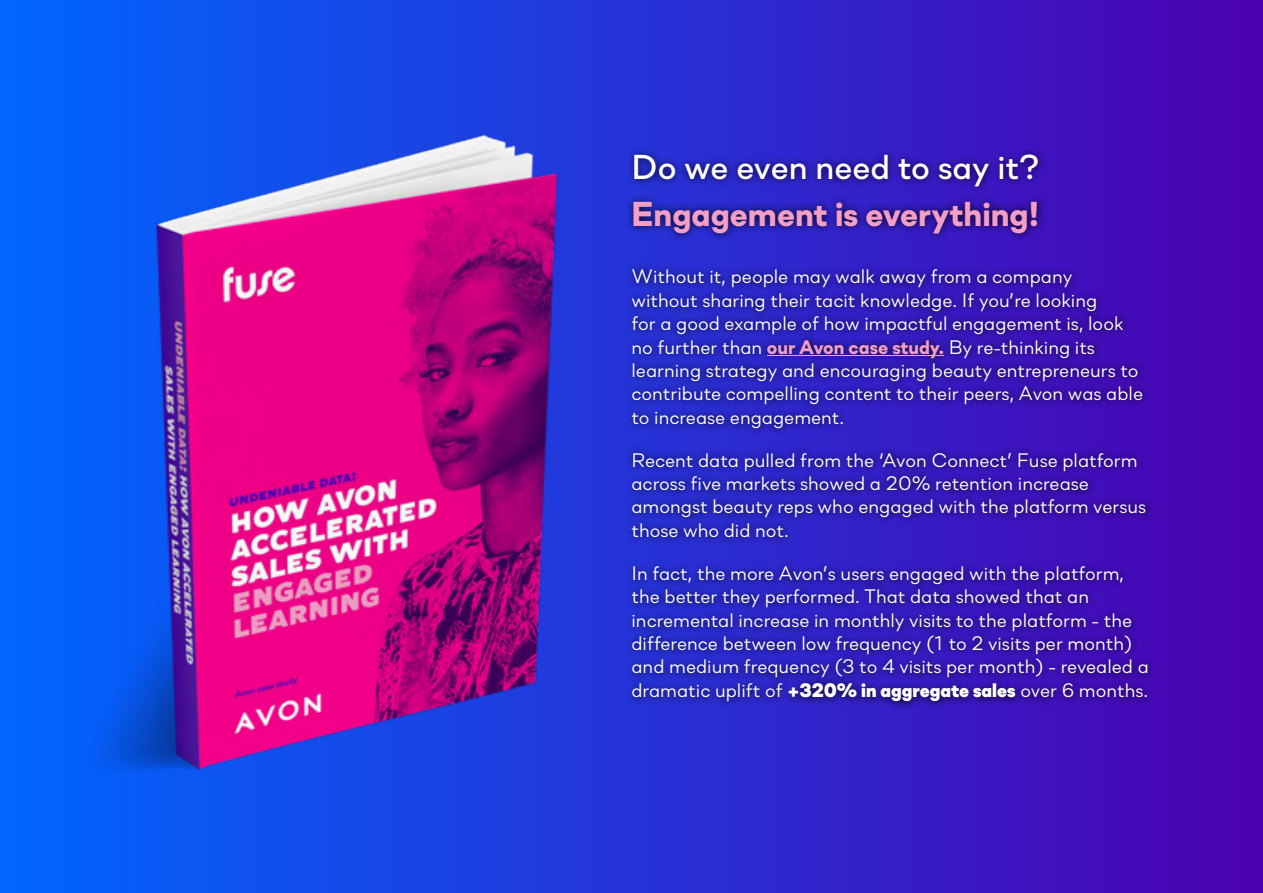
<style>
.page{position:relative;width:1263px;height:893px;background:#fff}
.page>*{position:absolute;margin:0;border:0;box-sizing:border-box;transform-origin:0 0}
.t1{font:800 34.5px "Soin Sans Neue";color:#f39fc5}
.t2{font:500 34.5px "Soin Sans Neue";color:#fff}
.t3{font:19.5px/23.4px "Soin Sans Neue";color:#fff}
.s1{font-weight:800;color:#f39fc5}
.s2{font-weight:900}
</style>
<div class="page">
<div style="left:0;top:0;width:1263px;height:893px;background:linear-gradient(to right,#06f,#4b01b0)"></div>
<img style="left:49px;top:132px;width:540px;height:647px">
<div style="left:625px;top:262px;width:531px;height:448px;background:#000;opacity:.75"></div>
<hr style="left:767px;top:355px;width:177px;height:1px;background:#f39fc5">
<div style="left:626px;top:148px;width:420px;height:93px;background:#000;opacity:.75"></div>
<h1 class="t2" style="left:631px;top:139px;width:410px">Do we even need to say it?</h1>
<h1 class="t1" style="left:631px;top:189px;width:409px">Engagement is everything!</h1>
<p class="t3" style="left:631px;top:263px;width:513px">Without it, people may walk away from a company without sharing their tacit knowledge. If you’re looking<br>for a good example of how impactful engagement is, look no further than <span class="s1">our Avon case study.</span> By re-thinking its learning strategy and encouraging beauty entrepreneurs to contribute compelling content to their peers, Avon was able to increase engagement.</p>
<p class="t3" style="left:631px;top:446px;width:516px">Recent data pulled from the ‘Avon Connect’ Fuse platform across five markets showed a 20% retention increase amongst beauty reps who engaged with the platform versus those who did not.</p>
<p class="t3" style="left:631px;top:560px;width:519px">In fact, the more Avon’s users engaged with the platform, the better they performed. That data showed that an incremental increase in monthly visits to the platform - the difference between low frequency (1 to 2 visits per month) and medium frequency (3 to 4 visits per month) - revealed a dramatic uplift of <span class="s2">+320% in aggregate sales</span> over 6 months.</p>
</div>
